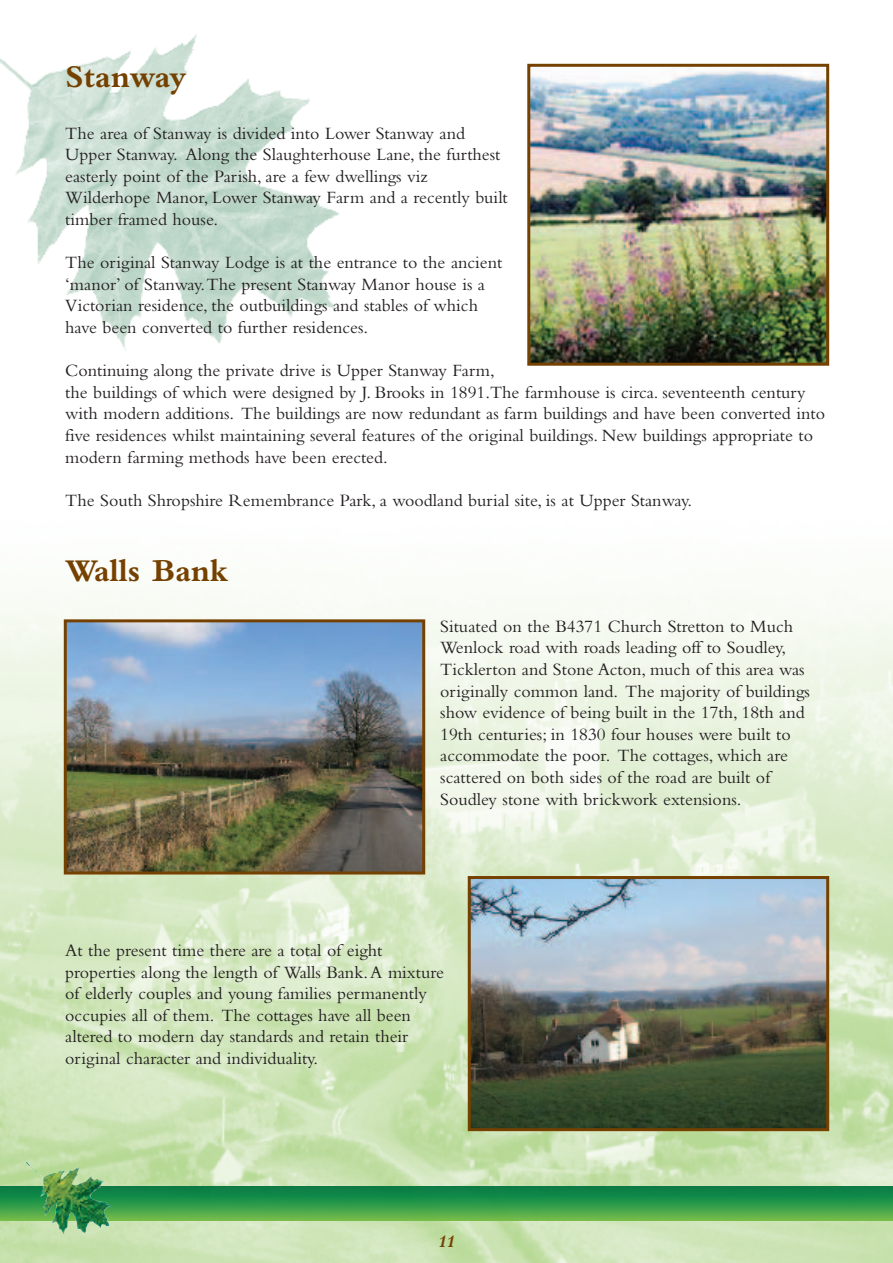
<style>
.page{position:relative;width:893px;height:1263px;background:#fff}
.page>*{position:absolute;margin:0;border:0;box-sizing:border-box;transform-origin:0 0}
.t1{font:700 33px "Bembo";color:#754100}
.t2{font:18px/21.6px "Bembo";color:#231f20}
.t3{font:italic 700 18px "Bembo";color:#754100}
</style>
<div class="page">
<img style="left:0;top:591px;width:893px;height:672px">
<img style="left:0;top:34px;width:339px;height:317px">
<hr style="left:0;top:1216px;width:893px;height:4px;background:#73bc4a">
<hr style="left:0;top:1215px;width:893px;height:4px;background:#6fb94a">
<hr style="left:0;top:1214px;width:893px;height:4px;background:#6bb74a">
<hr style="left:0;top:1213px;width:893px;height:4px;background:#66b44a">
<hr style="left:0;top:1212px;width:893px;height:4px;background:#62b24a">
<hr style="left:0;top:1211px;width:893px;height:4px;background:#5eb04b">
<hr style="left:0;top:1210px;width:893px;height:4px;background:#58ad4c">
<hr style="left:0;top:1209px;width:893px;height:4px;background:#53ab4c">
<hr style="left:0;top:1208px;width:893px;height:4px;background:#4da94b">
<hr style="left:0;top:1207px;width:893px;height:4px;background:#48a74b">
<hr style="left:0;top:1206px;width:893px;height:4px;background:#44a54b">
<hr style="left:0;top:1205px;width:893px;height:4px;background:#3fa34b">
<hr style="left:0;top:1204px;width:893px;height:4px;background:#39a14b">
<hr style="left:0;top:1203px;width:893px;height:4px;background:#359e4b">
<hr style="left:0;top:1202px;width:893px;height:4px;background:#309d4a">
<hr style="left:0;top:1201px;width:893px;height:4px;background:#2c9b4a">
<hr style="left:0;top:1200px;width:893px;height:4px;background:#28984a">
<hr style="left:0;top:1199px;width:893px;height:4px;background:#24974a">
<hr style="left:0;top:1198px;width:893px;height:4px;background:#1e9349">
<hr style="left:0;top:1196px;width:893px;height:4px;background:#189049">
<hr style="left:0;top:1194px;width:893px;height:4px;background:#128b48">
<hr style="left:0;top:1192px;width:893px;height:4px;background:#0e8748">
<hr style="left:0;top:1189px;width:893px;height:4px;background:#0e8247">
<hr style="left:0;top:1186px;width:893px;height:4px;background:#0d7e46">
<hr style="left:0;top:1186px;width:893px;height:3px;background:#00733d">
<img style="left:25px;top:1161px;width:85px;height:74px">
<img style="left:531px;top:68px;width:294px;height:294px">
<div style="left:527px;top:64px;width:302px;height:302px;border:3px solid #754100"></div>
<img style="left:68px;top:623px;width:353px;height:247px">
<div style="left:64px;top:619px;width:361px;height:255px;border:3px solid #754100"></div>
<img style="left:472px;top:880px;width:353px;height:247px">
<div style="left:468px;top:876px;width:361px;height:255px;border:3px solid #754100"></div>
<h1 class="t1" style="left:65px;top:59px;width:123px">Stanway</h1>
<p class="t2" style="left:65px;top:122px;width:444px">The area of Stanway is divided into Lower Stanway and Upper Stanway. Along the Slaughterhouse Lane, the furthest easterly point of the Parish, are a few dwellings viz Wilderhope Manor, Lower Stanway Farm and a recently built timber framed house.</p>
<p class="t2" style="left:65px;top:251px;width:439px">The original Stanway Lodge is at the entrance to the ancient ‘manor’ of Stanway.The present Stanway Manor house is a Victorian residence, the outbuildings and stables of which have been converted to further residences.</p>
<p class="t2" style="left:65px;top:359px;width:761px">Continuing along the private drive is Upper Stanway Farm,<br>the buildings of which were designed by J. Brooks in 1891.The farmhouse is circa. seventeenth century with modern additions. The buildings are now redundant as farm buildings and have been converted into five residences whilst maintaining several features of the original buildings. New buildings appropriate to modern farming methods have been erected.</p>
<p class="t2" style="left:65px;top:489px;width:628px">The South Shropshire Remembrance Park, a woodland burial site, is at Upper Stanway.</p>
<h1 class="t1" style="left:65px;top:552px;width:164px">Walls Bank</h1>
<p class="t2" style="left:440px;top:615px;width:371px">Situated on the B4371 Church Stretton to Much Wenlock road with roads leading off to Soudley, Ticklerton and Stone Acton, much of this area was originally common land. The majority of buildings show evidence of being built in the 17th, 18th and 19th centuries; in 1830 four houses were built to accommodate the poor. The cottages, which are scattered on both sides of the road are built of Soudley stone with brickwork extensions.</p>
<p class="t2" style="left:65px;top:939px;width:380px">At the present time there are a total of eight properties along the length of Walls Bank.A mixture of elderly couples and young families permanently occupies all of them. The cottages have all been altered to modern day standards and retain their original character and individuality.</p>
<p class="t3" style="left:438px;top:1231px;width:18px">11</p>
</div>
